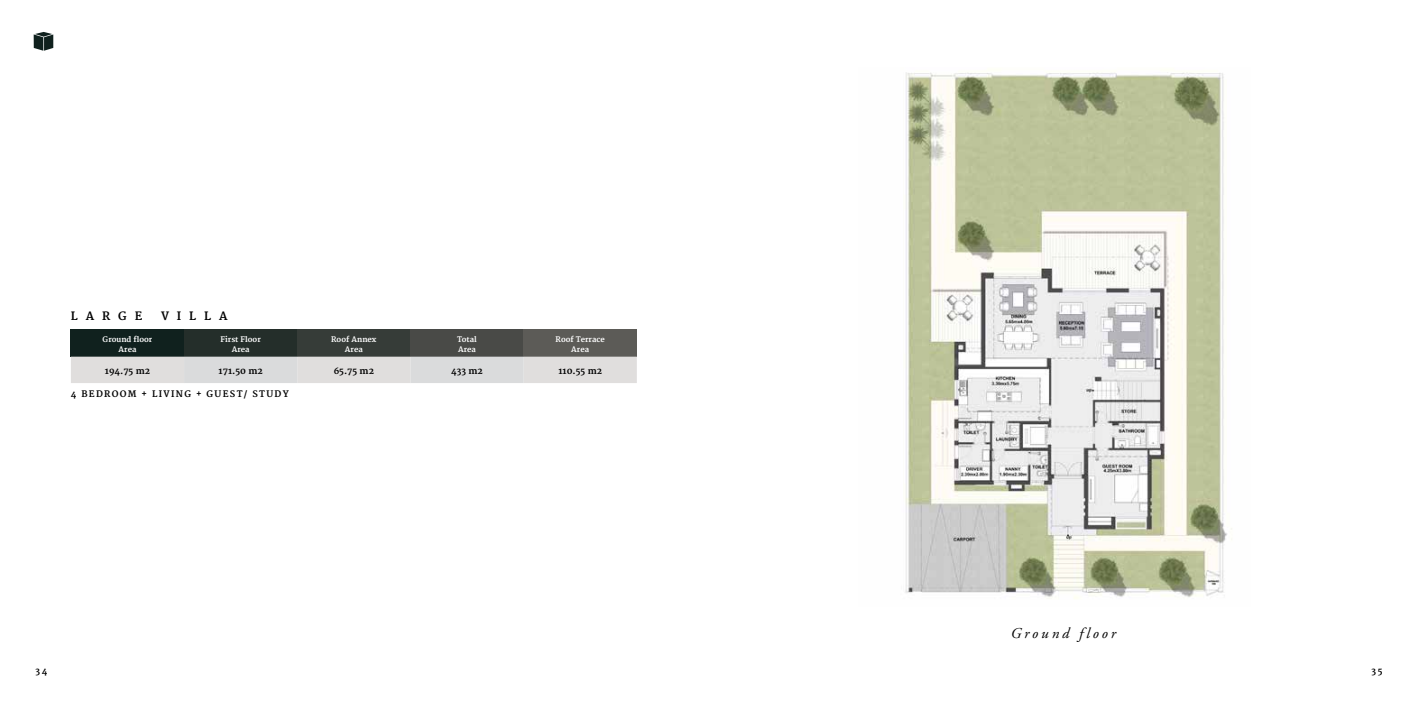
<style>
.page{position:relative;width:1418px;height:709px;background:#fff}
.page>*{position:absolute;margin:0;border:0;box-sizing:border-box;transform-origin:0 0}
.t1{font:italic 15px "Adobe Garamond Pro";letter-spacing:.2em;color:#000}
.t2{font:700 11.25px "Merriweather";letter-spacing:.7em;color:#000}
.t3{font:700 8.75px "Merriweather";letter-spacing:.15em;color:#000}
.t4{font:700 7.5px/10px "Merriweather";color:#fff;text-align:center}
</style>
<div class="page">
<div style="left:71px;top:329px;width:113px;height:27px;background:#10211e"></div>
<div style="left:184px;top:329px;width:113px;height:27px;background:#242e2a"></div>
<div style="left:297px;top:329px;width:113px;height:27px;background:#363c38"></div>
<div style="left:410px;top:329px;width:113px;height:27px;background:#494a47"></div>
<div style="left:523px;top:329px;width:114px;height:27px;background:#5c5b57"></div>
<div style="left:71px;top:356px;width:566px;height:27px;background:#e0dedd"></div>
<img style="left:905px;top:72px;width:327px;height:527px">
<svg style="left:34px;top:32px;width:19px;height:19px"></svg>
<p class="t2" style="left:71px;top:309px;width:73px">LARGE</p>
<p class="t2" style="left:161px;top:309px;width:68px">VILLA</p>
<p class="t4" style="left:103px;top:334px;width:51px">Ground floor<br>Area</p>
<p class="t4" style="left:220px;top:334px;width:42px">First Floor<br>Area</p>
<p class="t4" style="left:331px;top:334px;width:47px">Roof Annex<br>Area</p>
<p class="t4" style="left:457px;top:334px;width:21px;text-align:left">Total<br>Area</p>
<p class="t4" style="left:555px;top:334px;width:51px">Roof Terrace<br>Area</p>
<p class="t3" style="left:105px;top:366px;width:47px">194.75 m2</p>
<p class="t3" style="left:219px;top:366px;width:46px">171.50 m2</p>
<p class="t3" style="left:334px;top:366px;width:42px">65.75 m2</p>
<p class="t3" style="left:451px;top:366px;width:33px">433 m2</p>
<p class="t3" style="left:558px;top:366px;width:45px">110.55 m2</p>
<p class="t3" style="left:71px;top:389px;width:219px">4 BEDROOM + LIVING + GUEST/ STUDY</p>
<h1 class="t1" style="left:1010px;top:624px;width:107px">Ground floor</h1>
<p class="t3" style="left:35px;top:665px;width:13px">34</p>
<p class="t3" style="left:1371px;top:665px;width:13px">35</p>
</div>
